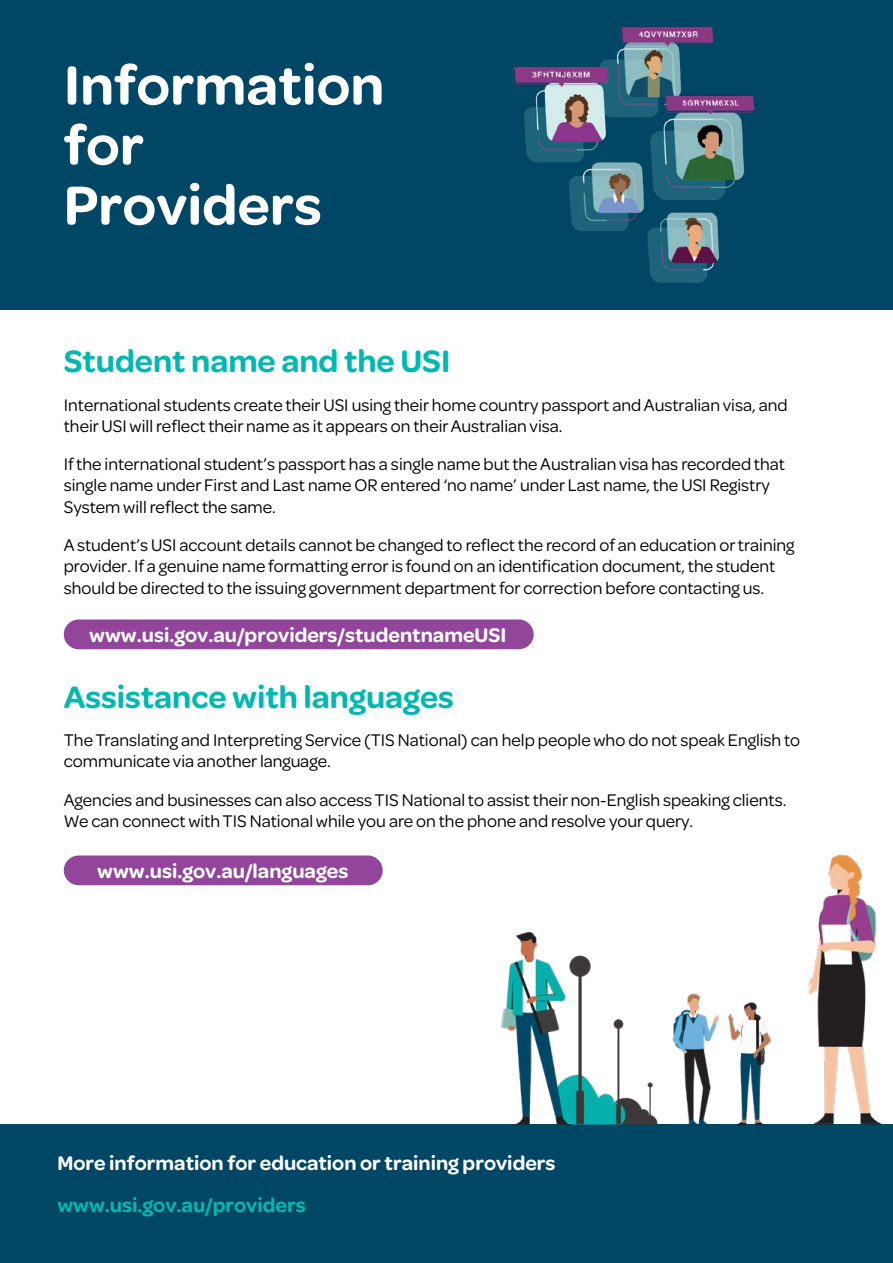
<style>
.page{position:relative;width:893px;height:1263px;background:#fff}
.page>*{position:absolute;margin:0;border:0;box-sizing:border-box;transform-origin:0 0}
.t1{font:600 58.5px/60px "Omnes";color:#fff}
.t2{font:600 33px "Omnes";color:#00b8b0}
.t3{font:600 21px "Omnes";color:#fff}
.t4{font:600 21px "Omnes";color:#00b8b0}
.t5{font:18px/21.3px "Omnes";color:#000}
</style>
<div class="page">
<div style="left:0;top:0;width:893px;height:309px;background:#004665"></div>
<div style="left:64px;top:855px;width:319px;height:30px;background:#92459a;border-radius:15px"></div>
<div style="left:0;top:1125px;width:893px;height:138px;background:#004665"></div>
<div style="left:64px;top:619px;width:470px;height:30px;background:#92459a;border-radius:15px"></div>
<img style="left:392px;top:854px;width:501px;height:271px">
<img style="left:450px;top:26px;width:371px;height:284px">
<h1 class="t1" style="left:64px;top:55px;width:322px">Information for<br>Providers</h1>
<h2 class="t2" style="left:64px;top:342px;width:388px">Student name and the USI</h2>
<p class="t5" style="left:64px;top:393px;width:725px">International students create their USI using their home country passport and Australian visa, and their USI will reflect their name as it appears on their Australian visa.</p>
<p class="t5" style="left:64px;top:452px;width:723px">If the international student’s passport has a single name but the Australian visa has recorded that single name under First and Last name OR entered ‘no name’ under Last name, the USI Registry<br>System will reflect the same.</p>
<p class="t5" style="left:64px;top:533px;width:732px">A student’s USI account details cannot be changed to reflect the record of an education or training provider. If a genuine name formatting error is found on an identification document, the student should be directed to the issuing government department for correction before contacting us.</p>
<p class="t3" style="left:89px;top:623px;width:419px">www.usi.gov.au/providers/studentnameUSI</p>
<h2 class="t2" style="left:64px;top:678px;width:392px">Assistance with languages</h2>
<p class="t5" style="left:64px;top:728px;width:738px">The Translating and Interpreting Service (TIS National) can help people who do not speak English to communicate via another language.</p>
<p class="t5" style="left:64px;top:788px;width:724px">Agencies and businesses can also access TIS National to assist their non-English speaking clients.<br>We can connect with TIS National while you are on the phone and resolve your query.</p>
<p class="t3" style="left:97px;top:859px;width:253px">www.usi.gov.au/languages</p>
<p class="t3" style="left:57px;top:1151px;width:500px">More information for education or training providers</p>
<p class="t4" style="left:57px;top:1193px;width:250px">www.usi.gov.au/providers</p>
</div>
